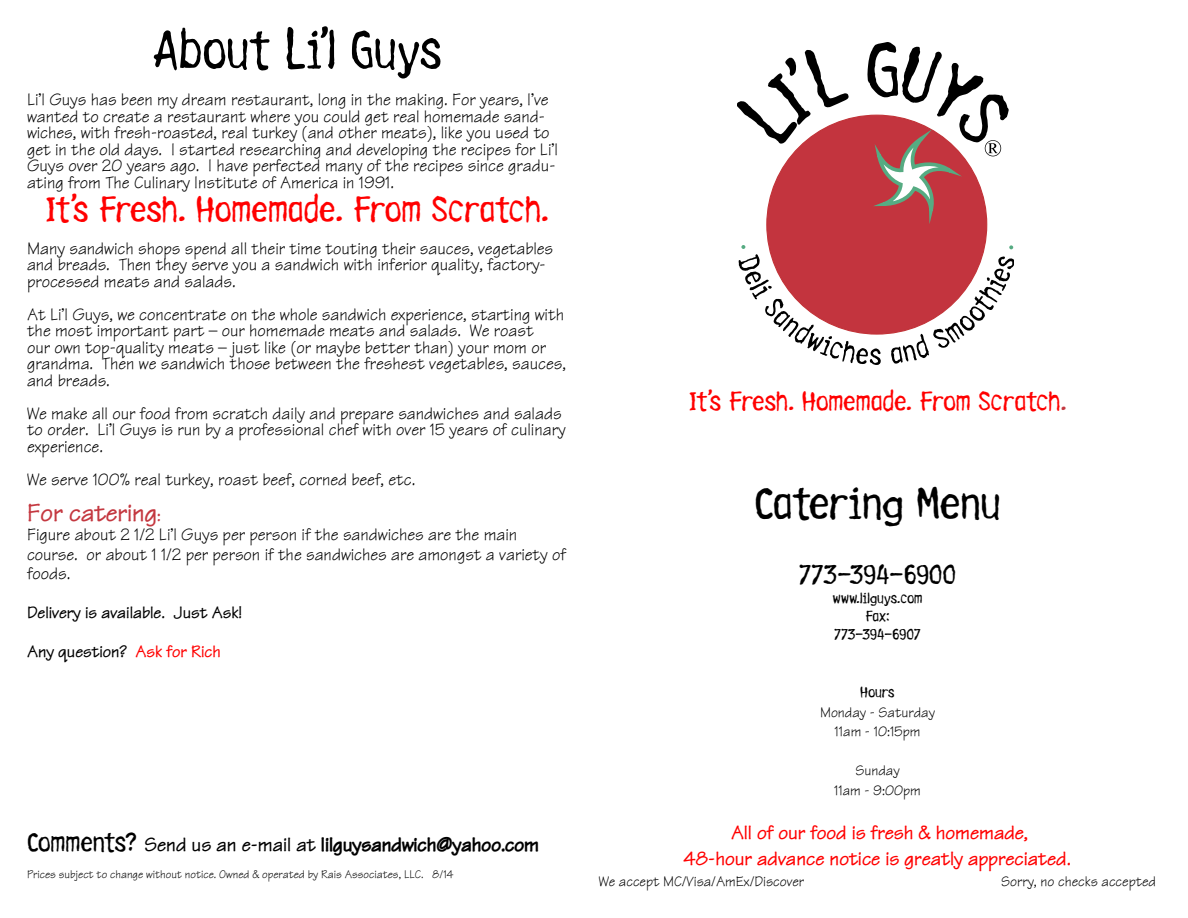
<style>
.page{position:relative;width:1188px;height:918px;background:#fff}
.page>*{position:absolute;margin:0;border:0;box-sizing:border-box;transform-origin:0 0}
.Subhead_1{font:54px "House Gen Col Cleanhouse";letter-spacing:-.015em;color:#000;scale:.95 1}
.Subhead_1-2{font:45px "House Gen Col Cleanhouse";letter-spacing:-.02em;color:#000}
.Body_text_2{font:36px "House Gen Col Cleanhouse";letter-spacing:-.015em;color:#f00}
.Subhead_1-3{font:27px "House Gen Col Cleanhouse";letter-spacing:-.015em;color:#f00}
.Subhead_1-4{font:27px "House Gen Col Cleanhouse";letter-spacing:-.01em;color:#000}
.Body_text{font:700 27px "Techno";color:#c43840}
.Body_text_2-2{font:700 21px "Techno";color:#f00}
.Subhead_1-5{font:800 21px "Techno";color:#000}
.Body_text_2-3{font:18px/16.5px "Techno Normal";color:#000}
.Body_text-2{font:18px/19.5px "Techno Normal";color:#000}
.Body_text-3{font:700 18px "Techno";color:#000}
.Body_text_2-4{font:700 18px "Techno";color:#000}
.Body_text-4{font:15px "Techno Normal";color:#000}
.Body_text-5{font:15px "House Gen Col Cleanhouse";letter-spacing:-.015em;color:#000}
.Subhead_2{font:15px "House Gen Col Cleanhouse";letter-spacing:-.015em;color:#000}
.Body_text-6{font:12px "Techno Normal";color:#000}
.s1{font-size:18px}
.s2{color:#f00}
.s3{font-family:"House Gen Col Cleanhouse";font-weight:400;font-size:27px}
.s4{font-weight:700}
.s5{color:#c43840}
</style>
<div class="page">
<div style="left:767px;top:115px;width:220px;height:219px;background:#c3343e;border-radius:50%"></div>
<svg style="left:737px;top:50px;width:112px;height:94px"></svg>
<svg style="left:891px;top:256px;width:123px;height:108px"></svg>
<svg style="left:738px;top:245px;width:143px;height:120px"></svg>
<svg style="left:1009px;top:245px;width:4px;height:4px"></svg>
<svg style="left:863px;top:42px;width:146px;height:196px"></svg>
<p class="Subhead_1" style="left:152px;top:14px;width:307px">About Li’l Guys</p>
<p class="Body_text_2-3" style="left:27px;top:91px;width:532px">Li’l Guys has been my dream restaurant, long in the making. For years, I’ve wanted to create a restaurant where you could get real homemade sand&shy;wiches, with fresh-roasted, real turkey (and other meats), like you used to get in the old days. I started researching and developing the recipes for Li’l Guys over 20 years ago. I have perfected many of the recipes since gradu&shy;ating from The Culinary Institute of America in 1991.</p>
<p class="Body_text_2" style="left:45px;top:185px;width:506px">It’s Fresh. Homemade. From Scratch.</p>
<p class="Body_text_2-3" style="left:27px;top:240px;width:528px">Many sandwich shops spend all their time touting their sauces, vegetables and breads. Then they serve you a sandwich with inferior quality, factory&shy;processed meats and salads.</p>
<p class="Body_text_2-3" style="left:27px;top:306px;width:541px">At Li’l Guys, we concentrate on the whole sandwich experience, starting with the most important part – our homemade meats and salads. We roast<br>our own top-quality meats – just like (or maybe better than) your mom or grandma. Then we sandwich those between the freshest vegetables, sauces, and breads.</p>
<p class="Body_text_2-3" style="left:27px;top:405px;width:540px">We make all our food from scratch daily and prepare sandwiches and salads to order. Li’l Guys is run by a professional chef with over 15 years of culinary experience.</p>
<p class="Body_text_2-3" style="left:27px;top:471px;width:390px">We serve 100% real turkey, roast beef, corned beef, etc.</p>
<p class="Body_text" style="left:27px;top:496px;width:135px">For catering<span class="s1">:</span></p>
<p class="Body_text-2" style="left:27px;top:525px;width:540px">Figure about 2 1/2 Li’l Guys per person if the sandwiches are the main course. or about 1 1/2 per person if the sandwiches are amongst a variety of foods.</p>
<p class="Body_text-3" style="left:27px;top:602px;width:217px">Delivery is available. Just Ask!</p>
<p class="Body_text_2-4" style="left:27px;top:641px;width:195px">Any question? <span class="s2">Ask for Rich</span></p>
<p class="Subhead_1-5" style="left:27px;top:832px;width:514px"><span class="s3">Comments?</span> <span class="s4">Send us an e-mail at</span> lilguysandwich@yahoo.com</p>
<p class="Body_text-6" style="left:27px;top:867px;width:428px">Prices subject to change without notice. Owned &amp; operated by Rais Associates, LLC. 8/14</p>
<p class="Subhead_1-3" style="left:688px;top:384px;width:380px">It’s Fresh. Homemade. From Scratch<span class="s5">.</span></p>
<p class="Subhead_1-2" style="left:754px;top:474px;width:248px">Catering Menu</p>
<p class="Subhead_1-4" style="left:799px;top:557px;width:159px">773-394-6900</p>
<p class="Body_text-5" style="left:833px;top:588px;width:91px">www.lilguys.com</p>
<p class="Subhead_2" style="left:865px;top:606px;width:26px">Fax:</p>
<p class="Subhead_2" style="left:834px;top:624px;width:88px">773-394-6907</p>
<p class="Body_text-5" style="left:860px;top:682px;width:36px">Hours</p>
<p class="Body_text-4" style="left:820px;top:703px;width:116px">Monday - Saturday</p>
<p class="Body_text-4" style="left:835px;top:722px;width:87px">11am - 10:15pm</p>
<p class="Body_text-4" style="left:855px;top:761px;width:46px">Sunday</p>
<p class="Body_text-4" style="left:834px;top:781px;width:88px">11am - 9:00pm</p>
<p class="Body_text_2-2" style="left:731px;top:820px;width:299px">All of our food is fresh &amp; homemade,</p>
<p class="Body_text_2-2" style="left:684px;top:845px;width:388px">48-hour advance notice is greatly appreciated.</p>
<p class="Body_text-4" style="left:599px;top:872px;width:207px">We accept MC/Visa/AmEx/Discover</p>
<p class="Body_text-4" style="left:1001px;top:872px;width:156px">Sorry, no checks accepted</p>
</div>
